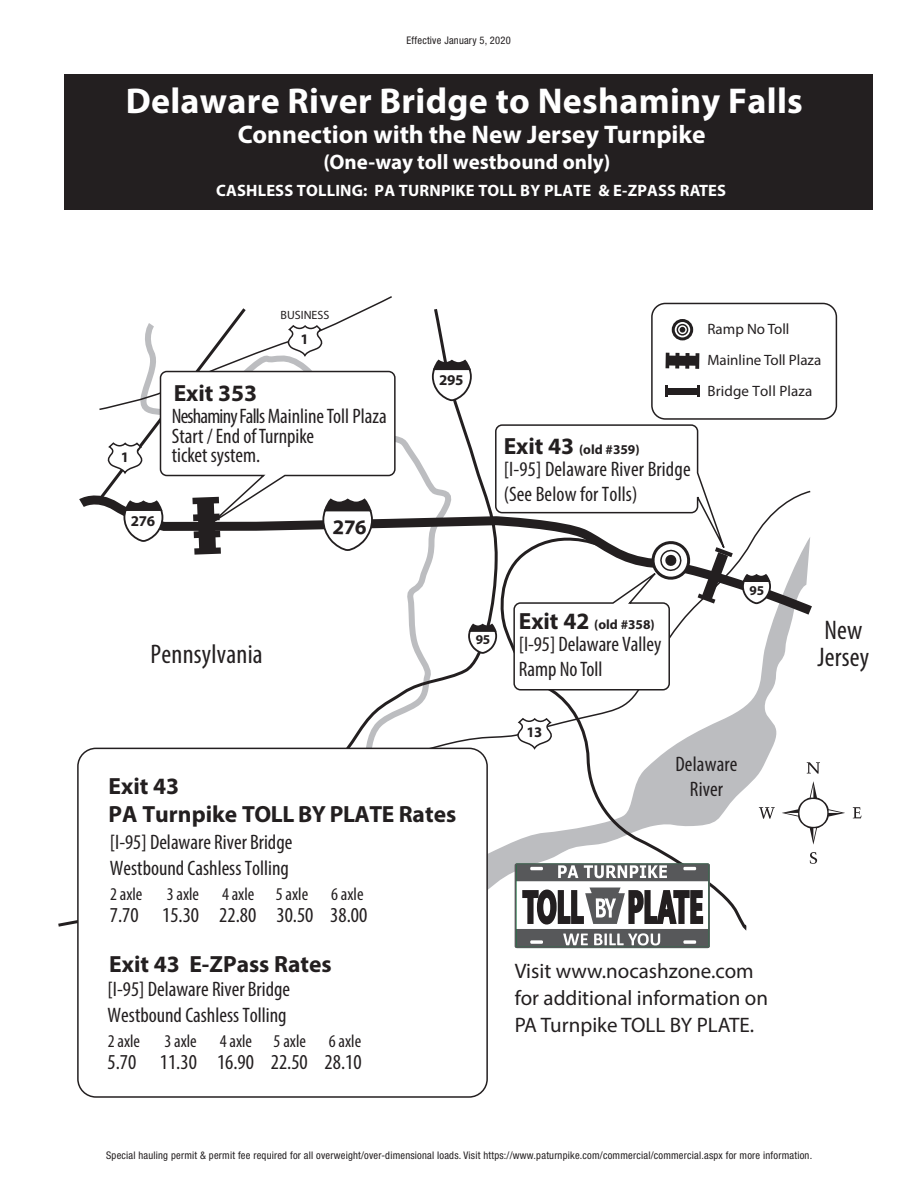
<style>
.page{position:relative;width:918px;height:1188px;background:#fff}
.page>*{position:absolute;margin:0;border:0;box-sizing:border-box;transform-origin:0 0}
.t1{font:700 36px "Myriad Pro";letter-spacing:.01em;color:#fff}
.t2{font:condensed 27px "Myriad Pro";letter-spacing:.01em;color:#231f20}
.t3{font:700 25.5px "Myriad Pro";color:#fff}
.t4{font:700 23.55px/28.2px "Myriad Pro";color:#231f20}
.t5{font:condensed 21.3px "Myriad Pro";color:#231f20}
.t6{font:condensed 21px/25.2px "Myriad Pro";color:#231f20}
.t7{font:21px/27px "Myriad Pro";color:#231f20}
.t8{font:700 21px "Myriad Pro";color:#fff}
.t9{font:condensed 18px "Myriad Pro";color:#231f20}
.t10{font:700 16.5px "Myriad Pro";letter-spacing:.01em;color:#fff}
.t11{font:15px/30.8px "Myriad Pro";color:#231f20}
.t12{font:700 15px "Myriad Pro";letter-spacing:-.03em;color:#231f20}
.t13{font:700 14.7px "Myriad Pro";color:#231f20}
.t14{font:700 13.5px "Myriad Pro";color:#231f20}
.t15{font:12px "Myriad Pro";color:#231f20}
.t16{font:condensed 10.5px "Helvetica Neue LT Std";letter-spacing:.02em;color:#231f20}
.s1{font-size:23.55px}
</style>
<div class="page">
<div style="left:64px;top:74px;width:808px;height:136px;background:#231f20"></div>
<svg style="left:812px;top:762px;width:50px;height:102px"></svg>
<svg style="left:85px;top:490px;width:727px;height:400px"></svg>
<svg style="left:494px;top:527px;width:258px;height:412px"></svg>
<svg style="left:431px;top:358px;width:41px;height:44px"></svg>
<div style="left:651px;top:303px;width:186px;height:117px;border:2px solid #231f20;border-radius:14px"></div>
<svg style="left:673px;top:320px;width:19px;height:19px"></svg>
<div style="left:672px;top:319px;width:21px;height:21px;border:3px solid #231f20;border-radius:50%"></div>
<div style="left:677px;top:324px;width:11px;height:12px;border:2px solid #231f20;border-radius:50%"></div>
<svg style="left:680px;top:327px;width:5px;height:6px"></svg>
<svg style="left:666px;top:353px;width:33px;height:16px"></svg>
<div style="left:668px;top:388px;width:30px;height:7px;background:#231f20"></div>
<svg style="left:665px;top:386px;width:3px;height:11px"></svg>
<svg style="left:697px;top:386px;width:3px;height:11px"></svg>
<div style="left:78px;top:748px;width:409px;height:349px;background:#fff;border-radius:18px"></div>
<div style="left:77px;top:748px;width:411px;height:350px;border:2px solid #231f20;border-radius:18px"></div>
<div style="left:515px;top:863px;width:195px;height:85px;border:2px solid #57585a"></div>
<svg style="left:516px;top:864px;width:193px;height:83px"></svg>
<svg style="left:741px;top:572px;width:31px;height:33px"></svg>
<svg style="left:467px;top:424px;width:266px;height:267px"></svg>
<svg style="left:95px;top:296px;width:301px;height:259px"></svg>
<p class="t16" style="left:407px;top:34px;width:106px">Effective January 5, 2020</p>
<p class="t1" style="left:126px;top:77px;width:679px">Delaware River Bridge to Neshaminy Falls</p>
<p class="t3" style="left:238px;top:118px;width:469px">Connection with the New Jersey Turnpike</p>
<p class="t8" style="left:323px;top:148px;width:289px">(One-way toll westbound only)</p>
<p class="t10" style="left:216px;top:179px;width:511px">CASHLESS TOLLING: PA TURNPIKE TOLL BY PLATE &amp; E-ZPASS RATES</p>
<p class="t13" style="left:121px;top:447px;width:10px">1</p>
<p class="t15" style="left:281px;top:307px;width:50px">BUSINESS</p>
<p class="t4" style="left:174px;top:378px;width:85px">Exit 353</p>
<p class="t13" style="left:301px;top:330px;width:10px">1</p>
<p class="t6" style="left:172px;top:406px;width:216px;line-height:19.5px">Neshaminy Falls MainlineToll Plaza<br>Start / End ofTurnpike<br>ticket system.</p>
<p class="t12" style="left:131px;top:511px;width:26px">276</p>
<p class="t12" style="left:439px;top:370px;width:26px">295</p>
<p class="t14" style="left:504px;top:441px;width:138px"><span class="s1">Exit 43</span> (old #359)</p>
<p class="t6" style="left:504px;top:456px;width:189px">[I-95] Delaware River Bridge (See Below for Tolls)</p>
<p class="t11" style="left:707px;top:314px;width:84px">Ramp No Toll</p>
<p class="t11" style="left:707px;top:344px;width:115px">Mainline Toll Plaza<br>Bridge Toll Plaza</p>
<p class="t14" style="left:519px;top:616px;width:138px"><span class="s1">Exit 42</span> (old #358)</p>
<p class="t6" style="left:519px;top:631px;width:144px">[I-95] Delaware Valley<br>Ramp NoToll</p>
<p class="t2" style="left:824px;top:614px;width:40px">New</p>
<p class="t2" style="left:151px;top:638px;width:114px">Pennsylvania</p>
<p class="t2" style="left:818px;top:641px;width:53px">Jersey</p>
<p class="t4" style="left:109px;top:771px;width:349px">Exit 43<br>PA Turnpike TOLL BY PLATE Rates</p>
<p class="t6" style="left:110px;top:830px;width:184px">[I-95] Delaware River Bridge<br>Westbound Cashless Tolling</p>
<p class="t9" style="left:110px;top:883px;width:34px">2 axle</p>
<p class="t9" style="left:167px;top:883px;width:34px">3 axle</p>
<p class="t9" style="left:222px;top:883px;width:88px">4 axle 5 axle</p>
<p class="t9" style="left:331px;top:883px;width:34px">6 axle</p>
<p class="t5" style="left:110px;top:902px;width:259px">7.70 15.30 22.80 30.50 38.00</p>
<p class="t4" style="left:109px;top:949px;width:224px">Exit 43 E-ZPass Rates</p>
<p class="t6" style="left:108px;top:977px;width:184px">[I-95] Delaware River Bridge<br>Westbound Cashless Tolling</p>
<p class="t9" style="left:108px;top:1030px;width:34px">2 axle</p>
<p class="t9" style="left:164px;top:1030px;width:34px">3 axle</p>
<p class="t9" style="left:220px;top:1030px;width:88px">4 axle 5 axle</p>
<p class="t9" style="left:329px;top:1030px;width:34px">6 axle</p>
<p class="t5" style="left:108px;top:1049px;width:256px">5.70 11.30 16.90 22.50 28.10</p>
<p class="t13" style="left:526px;top:723px;width:18px">13</p>
<p class="t6" style="left:675px;top:751px;width:64px;text-align:center">Delaware<br>River</p>
<p class="t7" style="left:515px;top:957px;width:255px">Visit www.nocashzone.com for additional information on<br>PA Turnpike TOLL BY PLATE.</p>
<p class="t16" style="left:106px;top:1149px;width:708px">Special hauling permit &amp; permit fee required for all overweight/over-dimensional loads. Visit https://www.paturnpike.com/commercial/commercial.aspx for more information.</p>
</div>
